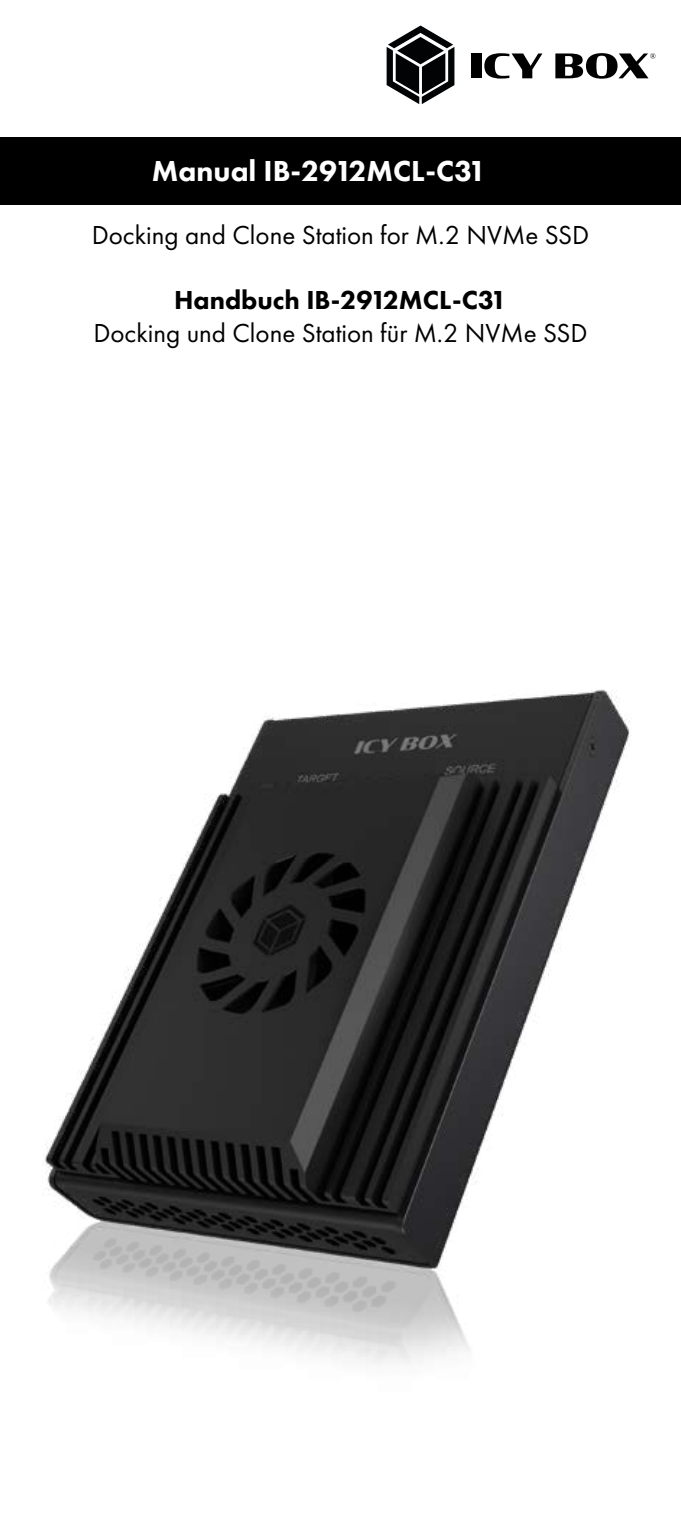
<style>
.page{position:relative;width:681px;height:1531px;background:#fff}
.page>*{position:absolute;margin:0;border:0;box-sizing:border-box;transform-origin:0 0}
.t1{font:800 30px "Futura PT";color:#fff}
.t2{font:27px "Futura PT";color:#000}
.t3{font:800 27px "Futura PT";color:#000}
</style>
<div class="page">
<div style="left:471px;top:53px;width:10px;height:25px;background:#000"></div>
<svg style="left:484px;top:53px;width:58px;height:26px"></svg>
<svg style="left:555px;top:53px;width:100px;height:26px"></svg>
<svg style="left:386px;top:26px;width:68px;height:78px"></svg>
<div style="left:0;top:138px;width:680px;height:67px;background:#000"></div>
<img style="left:44px;top:689px;width:586px;height:675px">
<p class="t1" style="left:152px;top:152px;width:336px">Manual IB-2912MCL-C31</p>
<p class="t1" style="left:169px;top:154px;width:343px">Manual IB-2912MCL-C31</p>
<p class="t2" style="left:92px;top:219px;width:499px">Docking and Clone Station for M.2 NVMe SSD</p>
<p class="t3" style="left:174px;top:283px;width:334px">Handbuch IB-2912MCL-C31</p>
<p class="t2" style="left:93px;top:316px;width:495px">Docking und Clone Station für M.2 NVMe SSD</p>
</div>
